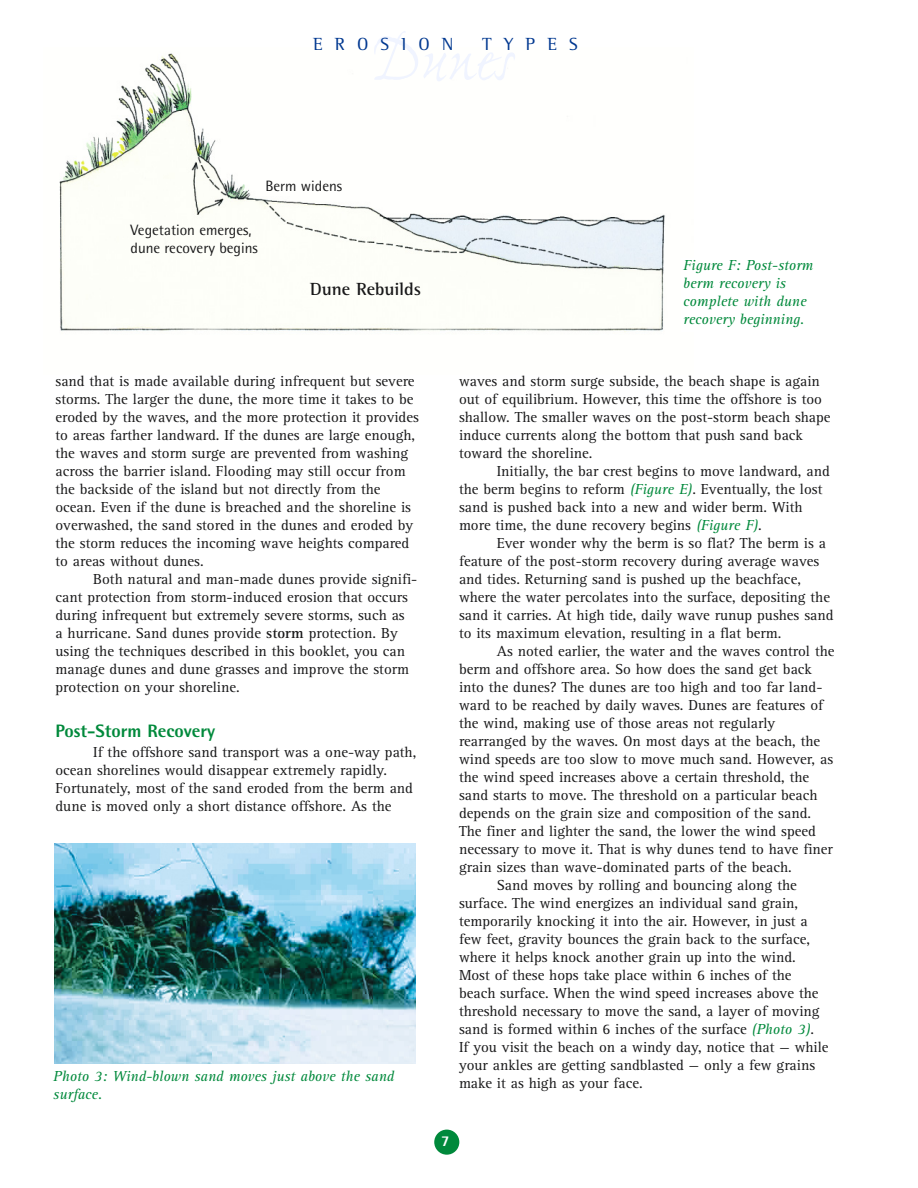
<style>
.page{position:relative;width:918px;height:1188px;background:#fff}
.page>*{position:absolute;margin:0;border:0;box-sizing:border-box;transform-origin:0 0}
.t1{font:800 18px "Rotis Semi Sans";color:#00893b}
.t2{font:18px "Rotis Semi Serif";letter-spacing:.675em;color:#003890}
.t3{font:700 18px "Rotis Semi Serif";color:#181819}
.t4{font:15px/18px "Rotis Serif";color:#181819}
.t5{font:italic 15px/18px "Rotis Serif";color:#00893b}
.t6{font:15px/18px "Rotis Semi Sans";color:#181819}
.t7{font:800 15px "Rotis Semi Sans";color:#fff}
.s1{font-weight:700}
.s2{font-style:italic;color:#00893b}
</style>
<div class="page">
<div style="left:434px;top:1130px;width:25px;height:25px;background:#00893b;border-radius:50%"></div>
<img style="left:59px;top:53px;width:606px;height:279px">
<img style="left:54px;top:843px;width:362px;height:220px">
<p class="t2" style="left:313px;top:37px;width:142px">EROSION</p>
<p class="t2" style="left:482px;top:37px;width:97px">TYPES</p>
<p class="t6" style="left:265px;top:178px;width:78px">Berm widens</p>
<p class="t6" style="left:130px;top:222px;width:129px">Vegetation emerges, dune recovery begins</p>
<p class="t3" style="left:310px;top:283px;width:112px">Dune Rebuilds</p>
<p class="t4" style="left:56px;top:373px;width:365px">sand that is made available during infrequent but severe storms. The larger the dune, the more time it takes to be eroded by the waves, and the more protection it provides to areas farther landward. If the dunes are large enough, the waves and storm surge are prevented from washing across the barrier island. Flooding may still occur from the backside of the island but not directly from the ocean. Even if the dune is breached and the shoreline is overwashed, the sand stored in the dunes and eroded by the storm reduces the incoming wave heights compared to areas without dunes.</p>
<p class="t4" style="left:56px;top:571px;width:363px;text-indent:38px">Both natural and man-made dunes provide signifi&shy;cant protection from storm-induced erosion that occurs during infrequent but extremely severe storms, such as<br>a hurricane. Sand dunes provide <span class="s1">storm</span> protection. By using the techniques described in this booklet, you can manage dunes and dune grasses and improve the storm protection on your shoreline.</p>
<p class="t1" style="left:56px;top:725px;width:161px">Post-Storm Recovery</p>
<p class="t4" style="left:56px;top:744px;width:362px;text-indent:38px">If the offshore sand transport was a one-way path, ocean shorelines would disappear extremely rapidly.<br>Fortunately, most of the sand eroded from the berm and dune is moved only a short distance offshore. As the</p>
<p class="t5" style="left:53px;top:1068px;width:342px">Photo 3: Wind-blown sand moves just above the sand surface.</p>
<p class="t5" style="left:683px;top:257px;width:132px">Figure F: Post-storm berm recovery is complete with dune recovery beginning.</p>
<p class="t4" style="left:459px;top:373px;width:373px">waves and storm surge subside, the beach shape is again out of equilibrium. However, this time the offshore is too shallow. The smaller waves on the post-storm beach shape induce currents along the bottom that push sand back toward the shoreline.</p>
<p class="t4" style="left:459px;top:463px;width:372px;text-indent:38px">Initially, the bar crest begins to move landward, and the berm begins to reform <span class="s2">(Figure E)</span>. Eventually, the lost sand is pushed back into a new and wider berm. With more time, the dune recovery begins <span class="s2">(Figure F)</span>.</p>
<p class="t4" style="left:459px;top:535px;width:376px;text-indent:38px">Ever wonder why the berm is so flat? The berm is a feature of the post-storm recovery during average waves and tides. Returning sand is pushed up the beachface, where the water percolates into the surface, depositing the sand it carries. At high tide, daily wave runup pushes sand to its maximum elevation, resulting in a flat berm.</p>
<p class="t4" style="left:497px;top:643px;width:339px">As noted earlier, the water and the waves control the</p>
<p class="t4" style="left:459px;top:661px;width:355px">berm and offshore area. So how does the sand get back</p>
<p class="t4" style="left:459px;top:679px;width:365px">into the dunes? The dunes are too high and too far land-</p>
<p class="t4" style="left:459px;top:697px;width:366px">ward to be reached by daily waves. Dunes are features of</p>
<p class="t4" style="left:459px;top:715px;width:318px">the wind, making use of those areas not regularly</p>
<p class="t4" style="left:459px;top:733px;width:363px">rearranged by the waves. On most days at the beach, the</p>
<p class="t4" style="left:459px;top:751px;width:376px">wind speeds are too slow to move much sand. However, as</p>
<p class="t4" style="left:459px;top:769px;width:352px">the wind speed increases above a certain threshold, the</p>
<p class="t4" style="left:459px;top:787px;width:360px">sand starts to move. The threshold on a particular beach</p>
<p class="t4" style="left:459px;top:805px;width:354px">depends on the grain size and composition of the sand.</p>
<p class="t4" style="left:459px;top:823px;width:358px">The finer and lighter the sand, the lower the wind speed</p>
<p class="t4" style="left:459px;top:841px;width:375px">necessary to move it. That is why dunes tend to have finer</p>
<p class="t4" style="left:459px;top:859px;width:334px">grain sizes than wave-dominated parts of the beach.</p>
<p class="t4" style="left:497px;top:877px;width:301px">Sand moves by rolling and bouncing along the</p>
<p class="t4" style="left:459px;top:895px;width:341px">surface. The wind energizes an individual sand grain,</p>
<p class="t4" style="left:459px;top:913px;width:350px">temporarily knocking it into the air. However, in just a</p>
<p class="t4" style="left:459px;top:931px;width:353px">few feet, gravity bounces the grain back to the surface,</p>
<p class="t4" style="left:459px;top:949px;width:338px">where it helps knock another grain up into the wind.</p>
<p class="t4" style="left:459px;top:967px;width:334px">Most of these hops take place within 6 inches of the</p>
<p class="t4" style="left:459px;top:985px;width:361px">beach surface. When the wind speed increases above the</p>
<p class="t4" style="left:459px;top:1003px;width:362px">threshold necessary to move the sand, a layer of moving</p>
<p class="t4" style="left:459px;top:1021px;width:357px">sand is formed within 6 inches of the surface <span class="s2">(Photo 3)</span>.</p>
<p class="t4" style="left:459px;top:1039px;width:371px">If you visit the beach on a windy day, notice that — while</p>
<p class="t4" style="left:459px;top:1057px;width:358px">your ankles are getting sandblasted — only a few grains</p>
<p class="t4" style="left:459px;top:1075px;width:185px">make it as high as your face.</p>
<p class="t7" style="left:441px;top:1135px;width:10px">7</p>
</div>
